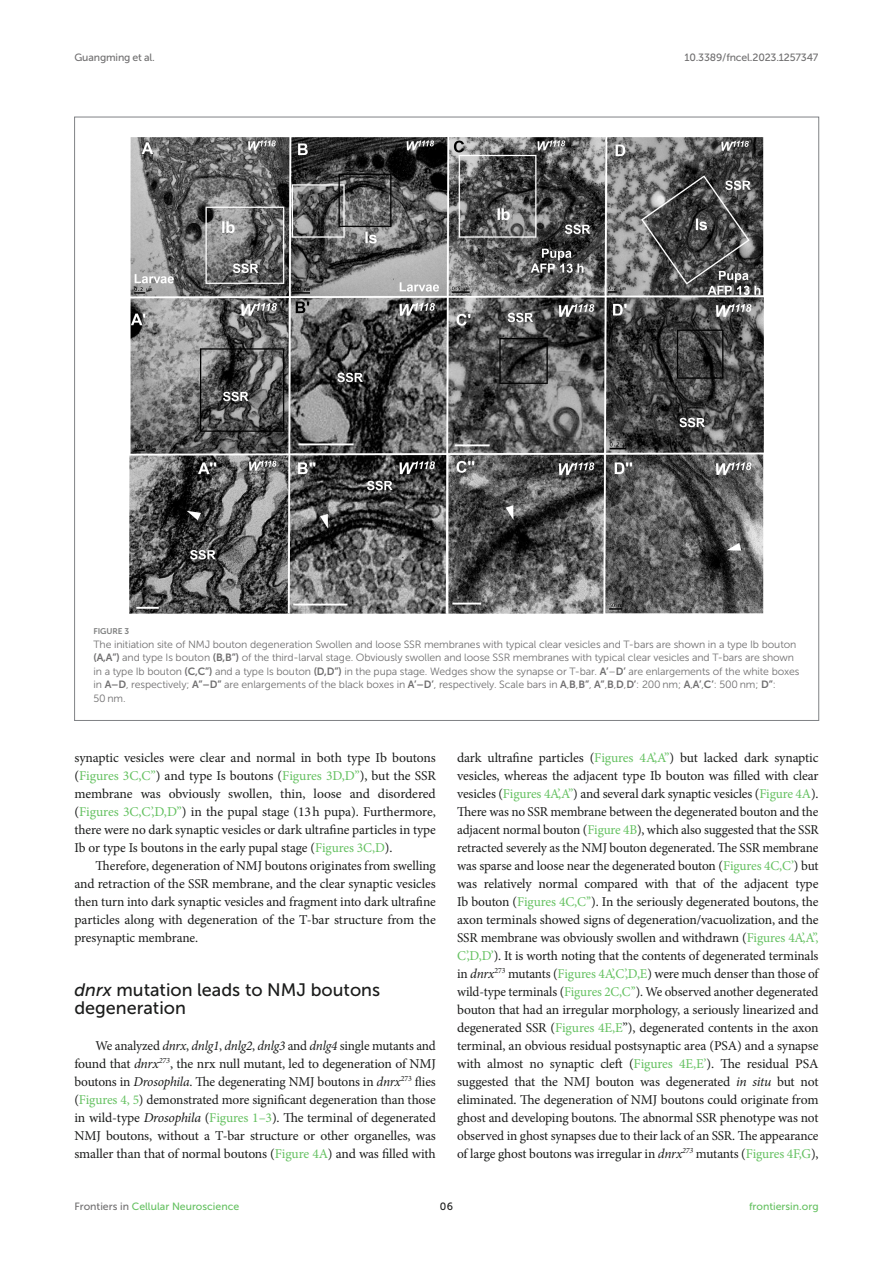
<style>
.page{position:relative;width:893px;height:1263px;background:#fff}
.page>*{position:absolute;margin:0;border:0;box-sizing:border-box;transform-origin:0 0}
.HEAD_2{font:18px/18px "Museo Sans 500";color:#1b1c1b}
.TEXT_FLUSH{font:13.5px/18px "Minion Pro";letter-spacing:-.01em;color:#1b1c1b;text-align:justify}
.TEXT{font:13.5px/18px "Minion Pro";letter-spacing:-.005em;color:#1b1c1b;text-align:justify}
.FIG_LEG{font:10.5px/13.5px "Museo Sans 300";letter-spacing:-.01em;color:#706f70}
.t1{font:10.5px "Museo Sans 500";color:#65c161}
.t2{font:10.5px "Museo Sans 500";letter-spacing:-.015em;color:#706f70}
.t3{font:10.5px "Museo Sans 500";color:#1b1c1b}
.FIG_HD{font:8.25px "Museo Sans 700";letter-spacing:-.01em;color:#7e7f7f}
.s1{font-family:"Museo Sans 700"}
.s2{color:#65c161}
.s3{font-style:italic}
.s4{color:#706f70}
</style>
<div class="page">
<img style="left:129px;top:137px;width:635px;height:477px">
<p class="t2" style="left:74px;top:51px;width:82px">Guangming et al.</p>
<p class="t2" style="left:684px;top:51px;width:136px">10.3389/fncel.2023.1257347</p>
<p class="FIG_HD" style="left:94px;top:627px;width:37px">FIGURE 3</p>
<p class="FIG_LEG" style="left:94px;top:637px;width:707px">The initiation site of NMJ bouton degeneration Swollen and loose SSR membranes with typical clear vesicles and T-bars are shown in a type Ib bouton <span class="s1">(A,A”)</span> and type Is bouton <span class="s1">(B,B”)</span> of the third-larval stage. Obviously swollen and loose SSR membranes with typical clear vesicles and T-bars are shown in a type Ib bouton <span class="s1">(C,C”)</span> and a type Is bouton <span class="s1">(D,D”)</span> in the pupa stage. Wedges show the synapse or T-bar. <span class="s1">A’</span>–<span class="s1">D’</span> are enlargements of the white boxes in <span class="s1">A–D</span>, respectively; <span class="s1">A”–D”</span> are enlargements of the black boxes in <span class="s1">A’–D’</span>, respectively. Scale bars in <span class="s1">A</span>,<span class="s1">B</span>,<span class="s1">B”</span>, <span class="s1">A”</span>,<span class="s1">B</span>,<span class="s1">D</span>,<span class="s1">D’</span>: 200 nm; <span class="s1">A</span>,<span class="s1">A’</span>,<span class="s1">C’</span>: 500 nm; <span class="s1">D”</span>:<br>50 nm.</p>
<p class="TEXT" style="left:74px;top:749px;width:363px">synaptic vesicles were clear and normal in both type Ib boutons (<span class="s2">Figures 3C,C’’</span>) and type Is boutons (<span class="s2">Figures 3D,D’’</span>), but the SSR membrane was obviously swollen, thin, loose and disordered (<span class="s2">Figures 3C,C’,D,D’’</span>) in the pupal stage (13h pupa). Furthermore, there were no dark synaptic vesicles or dark ultrafine particles in type Ib or type Is boutons in the early pupal stage (<span class="s2">Figures 3C,D</span>).</p>
<p class="TEXT" style="left:74px;top:857px;width:363px;text-indent:21px">Therefore, degeneration of NMJ boutons originates from swelling and retraction of the SSR membrane, and the clear synaptic vesicles then turn into dark synaptic vesicles and fragment into dark ultrafine particles along with degeneration of the T-bar structure from the presynaptic membrane.</p>
<p class="HEAD_2" style="left:74px;top:981px;width:307px"><span class="s3">dnrx</span> mutation leads to NMJ boutons degeneration</p>
<p class="TEXT_FLUSH" style="left:74px;top:1037px;width:363px;text-indent:21px">We analyzed <span class="s3">dnrx</span>, <span class="s3">dnlg1</span>, <span class="s3">dnlg2</span>, <span class="s3">dnlg3</span> and <span class="s3">dnlg4</span> single mutants and found that <span class="s3">dnrx</span><sup>273</sup>, the nrx null mutant, led to degeneration of NMJ boutons in <span class="s3">Drosophila</span>. The degenerating NMJ boutons in <span class="s3">dnrx</span><sup>273</sup> flies (<span class="s2">Figures 4, 5</span>) demonstrated more significant degeneration than those in wild-type <span class="s3">Drosophila</span> (<span class="s2">Figures 1–3</span>). The terminal of degenerated NMJ boutons, without a T-bar structure or other organelles, was smaller than that of normal boutons (<span class="s2">Figure 4A</span>) and was filled with</p>
<p class="TEXT_FLUSH" style="left:457px;top:749px;width:363px">dark ultrafine particles (<span class="s2">Figures 4A’,A’’</span>) but lacked dark synaptic vesicles, whereas the adjacent type Ib bouton was filled with clear vesicles (<span class="s2">Figures 4A’,A’’</span>) and several dark synaptic vesicles (<span class="s2">Figure 4A</span>).<br>There was no SSR membrane between the degenerated bouton and the adjacent normal bouton (<span class="s2">Figure 4B</span>), which also suggested that the SSR retracted severely as the NMJ bouton degenerated. The SSR membrane was sparse and loose near the degenerated bouton (<span class="s2">Figures 4C,C’</span>) but was relatively normal compared with that of the adjacent type Ib bouton (<span class="s2">Figures 4C,C’’</span>). In the seriously degenerated boutons, the axon terminals showed signs of degeneration/vacuolization, and the SSR membrane was obviously swollen and withdrawn (<span class="s2">Figures 4A’,A’’, C’,D,D’</span>). It is worth noting that the contents of degenerated terminals in <span class="s3">dnrx</span><sup>273</sup> mutants (<span class="s2">Figures 4A’,C’,D,E</span>) were much denser than those of wild-type terminals (<span class="s2">Figures 2C,C’’</span>). We observed another degenerated bouton that had an irregular morphology, a seriously linearized and degenerated SSR (<span class="s2">Figures 4E,E</span>”), degenerated contents in the axon terminal, an obvious residual postsynaptic area (PSA) and a synapse with almost no synaptic cleft (<span class="s2">Figures 4E,E’</span>). The residual PSA suggested that the NMJ bouton was degenerated <span class="s3">in situ</span> but not eliminated. The degeneration of NMJ boutons could originate from ghost and developing boutons. The abnormal SSR phenotype was not observed in ghost synapses due to their lack of an SSR. The appearance of large ghost boutons was irregular in <span class="s3">dnrx</span><sup>273</sup> mutants (<span class="s2">Figures 4F,G</span>),</p>
<p class="t1" style="left:74px;top:1200px;width:166px"><span class="s4">Frontiers in</span> Cellular Neuroscience</p>
<p class="t3" style="left:440px;top:1200px;width:15px">06</p>
<p class="t1" style="left:749px;top:1200px;width:71px">frontiersin.org</p>
</div>
